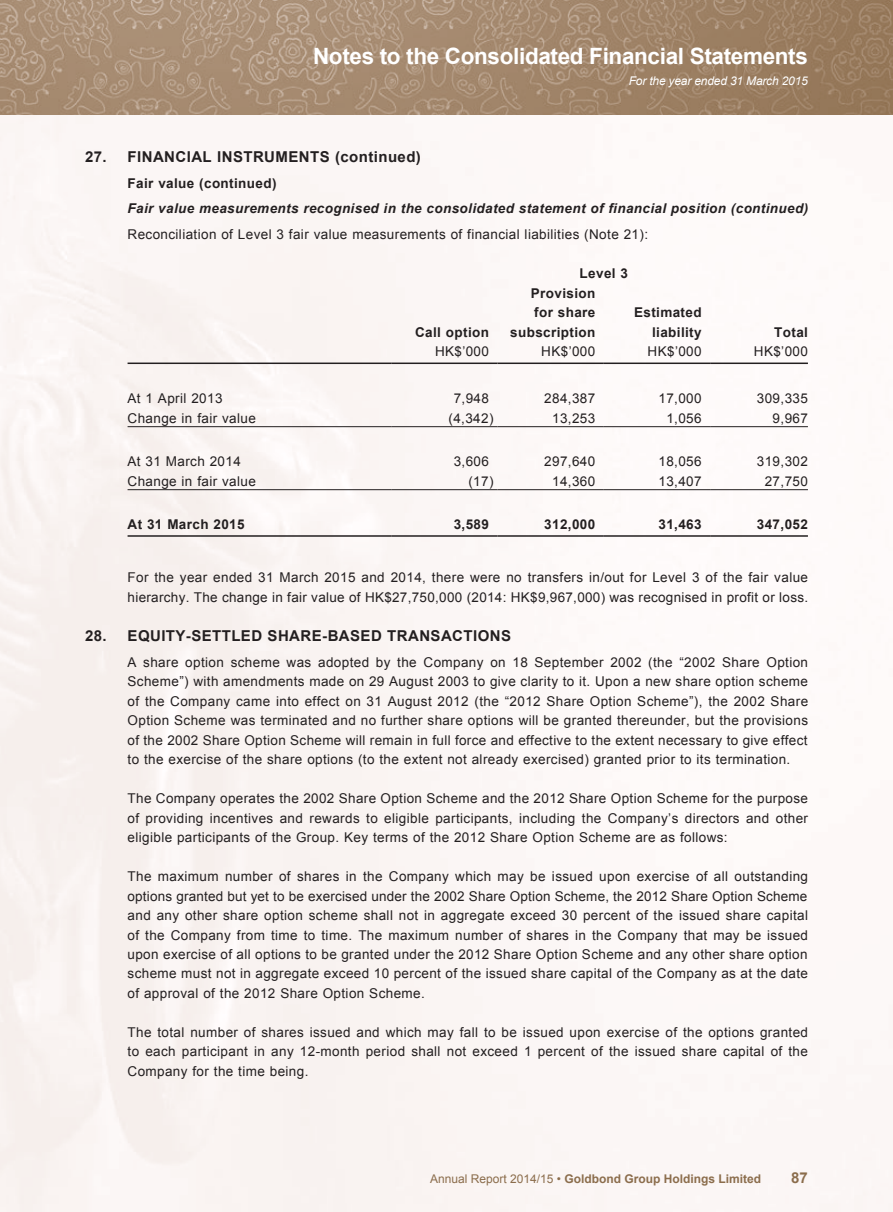
<style>
.page{position:relative;width:893px;height:1212px;background:#fff}
.page>*{position:absolute;margin:0;border:0;box-sizing:border-box;transform-origin:0 0}
.t1{font:700 22.5px "Arial";letter-spacing:-.015em;color:#fff}
.t2{font:700 15px "Arial";letter-spacing:.03em;color:#231f20}
.t3{font:700 15px "Arial";color:#8b6d4c}
.t4{font:13.5px/19.5px "Arial";letter-spacing:.03em;color:#231f20;text-align:justify}
.t5{font:700 13.5px/19.5px "Arial";letter-spacing:.03em;color:#231f20}
.t6{font:italic 700 13.5px "Arial";letter-spacing:.03em;color:#231f20}
.t7{font:700 12px "Arial";color:#8b6d4c}
.t8{font:italic 12px "Arial";letter-spacing:-.015em;color:#fff}
.s1{font-weight:400}
</style>
<div class="page">
<img style="left:0;top:0;width:893px;height:115px">
<hr style="left:128px;top:362px;width:263px;height:2px;background:#231f20">
<hr style="left:391px;top:362px;width:106px;height:2px;background:#231f20">
<hr style="left:497px;top:362px;width:107px;height:2px;background:#231f20">
<hr style="left:604px;top:362px;width:106px;height:2px;background:#231f20">
<hr style="left:710px;top:362px;width:98px;height:2px;background:#231f20">
<hr style="left:128px;top:426px;width:263px;height:1px;background:#231f20">
<hr style="left:391px;top:426px;width:106px;height:1px;background:#231f20">
<hr style="left:497px;top:426px;width:107px;height:1px;background:#231f20">
<hr style="left:604px;top:426px;width:106px;height:1px;background:#231f20">
<hr style="left:710px;top:426px;width:98px;height:1px;background:#231f20">
<hr style="left:128px;top:489px;width:263px;height:1px;background:#231f20">
<hr style="left:391px;top:489px;width:106px;height:1px;background:#231f20">
<hr style="left:497px;top:489px;width:107px;height:1px;background:#231f20">
<hr style="left:604px;top:489px;width:106px;height:1px;background:#231f20">
<hr style="left:710px;top:489px;width:98px;height:1px;background:#231f20">
<hr style="left:128px;top:535px;width:263px;height:2px;background:#231f20">
<hr style="left:391px;top:535px;width:106px;height:2px;background:#231f20">
<hr style="left:497px;top:535px;width:107px;height:2px;background:#231f20">
<hr style="left:604px;top:535px;width:106px;height:2px;background:#231f20">
<hr style="left:710px;top:535px;width:98px;height:2px;background:#231f20">
<h1 class="t1" style="left:313px;top:42px;width:496px">Notes to the Consolidated Financial Statements</h1>
<p class="t8" style="left:629px;top:73px;width:181px">For the year ended 31 March 2015</p>
<p class="t2" style="left:85px;top:147px;width:337px">27. FINANCIAL INSTRUMENTS (continued)</p>
<p class="t5" style="left:128px;top:174px;width:150px">Fair value (continued)</p>
<p class="t6" style="left:128px;top:200px;width:682px">Fair value measurements recognised in the consolidated statement of financial position (continued)</p>
<p class="t4" style="left:128px;top:225px;width:522px">Reconciliation of Level 3 fair value measurements of financial liabilities (Note 21):</p>
<p class="t5" style="left:531px;top:264px;width:99px;text-indent:49px">Level 3<br>Provision<br>for share</p>
<p class="t5" style="left:634px;top:303px;width:69px">Estimated</p>
<p class="t5" style="left:415px;top:323px;width:75px">Call option</p>
<p class="t5" style="left:510px;top:323px;width:87px">subscription</p>
<p class="t5" style="left:652px;top:323px;width:51px">liability</p>
<p class="t5" style="left:774px;top:323px;width:35px">Total</p>
<p class="t4" style="left:435px;top:342px;width:56px">HK$’000</p>
<p class="t4" style="left:541px;top:342px;width:56px">HK$’000</p>
<p class="t4" style="left:648px;top:342px;width:56px">HK$’000</p>
<p class="t4" style="left:754px;top:342px;width:56px">HK$’000</p>
<p class="t4" style="left:128px;top:389px;width:96px">At 1 April 2013</p>
<p class="t4" style="left:454px;top:389px;width:37px">7,948</p>
<p class="t4" style="left:544px;top:389px;width:53px">284,387</p>
<p class="t4" style="left:658px;top:389px;width:45px">17,000</p>
<p class="t4" style="left:757px;top:389px;width:53px">309,335</p>
<p class="t4" style="left:128px;top:408px;width:130px">Change in fair value</p>
<p class="t4" style="left:448px;top:408px;width:47px">(4,342)</p>
<p class="t4" style="left:552px;top:408px;width:45px">13,253</p>
<p class="t4" style="left:666px;top:408px;width:37px">1,056</p>
<p class="t4" style="left:773px;top:408px;width:37px">9,967</p>
<p class="t4" style="left:128px;top:452px;width:115px">At 31 March 2014</p>
<p class="t4" style="left:454px;top:452px;width:37px">3,606</p>
<p class="t4" style="left:544px;top:452px;width:53px">297,640</p>
<p class="t4" style="left:658px;top:452px;width:45px">18,056</p>
<p class="t4" style="left:757px;top:452px;width:53px">319,302</p>
<p class="t4" style="left:128px;top:471px;width:130px">Change in fair value</p>
<p class="t4" style="left:468px;top:471px;width:27px">(17)</p>
<p class="t4" style="left:552px;top:471px;width:45px">14,360</p>
<p class="t4" style="left:658px;top:471px;width:45px">13,407</p>
<p class="t4" style="left:765px;top:471px;width:45px">27,750</p>
<p class="t5" style="left:128px;top:515px;width:119px">At 31 March 2015</p>
<p class="t5" style="left:454px;top:515px;width:37px">3,589</p>
<p class="t5" style="left:544px;top:515px;width:53px">312,000</p>
<p class="t5" style="left:658px;top:515px;width:45px">31,463</p>
<p class="t5" style="left:757px;top:515px;width:53px">347,052</p>
<p class="t4" style="left:128px;top:568px;width:682px">For the year ended 31 March 2015 and 2014, there were no transfers in/out for Level 3 of the fair value hierarchy. The change in fair value of HK$27,750,000 (2014: HK$9,967,000) was recognised in profit or loss.</p>
<p class="t2" style="left:85px;top:625px;width:427px">28. EQUITY-SETTLED SHARE-BASED TRANSACTIONS</p>
<p class="t4" style="left:128px;top:652px;width:682px">A share option scheme was adopted by the Company on 18 September 2002 (the “2002 Share Option Scheme”) with amendments made on 29 August 2003 to give clarity to it. Upon a new share option scheme of the Company came into effect on 31 August 2012 (the “2012 Share Option Scheme”), the 2002 Share Option Scheme was terminated and no further share options will be granted thereunder, but the provisions of the 2002 Share Option Scheme will remain in full force and effective to the extent necessary to give effect to the exercise of the share options (to the extent not already exercised) granted prior to its termination.</p>
<p class="t4" style="left:128px;top:789px;width:682px">The Company operates the 2002 Share Option Scheme and the 2012 Share Option Scheme for the purpose of providing incentives and rewards to eligible participants, including the Company’s directors and other eligible participants of the Group. Key terms of the 2012 Share Option Scheme are as follows:</p>
<p class="t4" style="left:128px;top:867px;width:682px">The maximum number of shares in the Company which may be issued upon exercise of all outstanding options granted but yet to be exercised under the 2002 Share Option Scheme, the 2012 Share Option Scheme and any other share option scheme shall not in aggregate exceed 30 percent of the issued share capital of the Company from time to time. The maximum number of shares in the Company that may be issued upon exercise of all options to be granted under the 2012 Share Option Scheme and any other share option scheme must not in aggregate exceed 10 percent of the issued share capital of the Company as at the date of approval of the 2012 Share Option Scheme.</p>
<p class="t4" style="left:128px;top:1022px;width:682px">The total number of shares issued and which may fall to be issued upon exercise of the options granted to each participant in any 12-month period shall not exceed 1 percent of the issued share capital of the Company for the time being.</p>
<p class="t7" style="left:430px;top:1171px;width:332px"><span class="s1">Annual Report 2014/15 •</span> Goldbond Group Holdings Limited</p>
<p class="t3" style="left:791px;top:1168px;width:18px">87</p>
</div>
